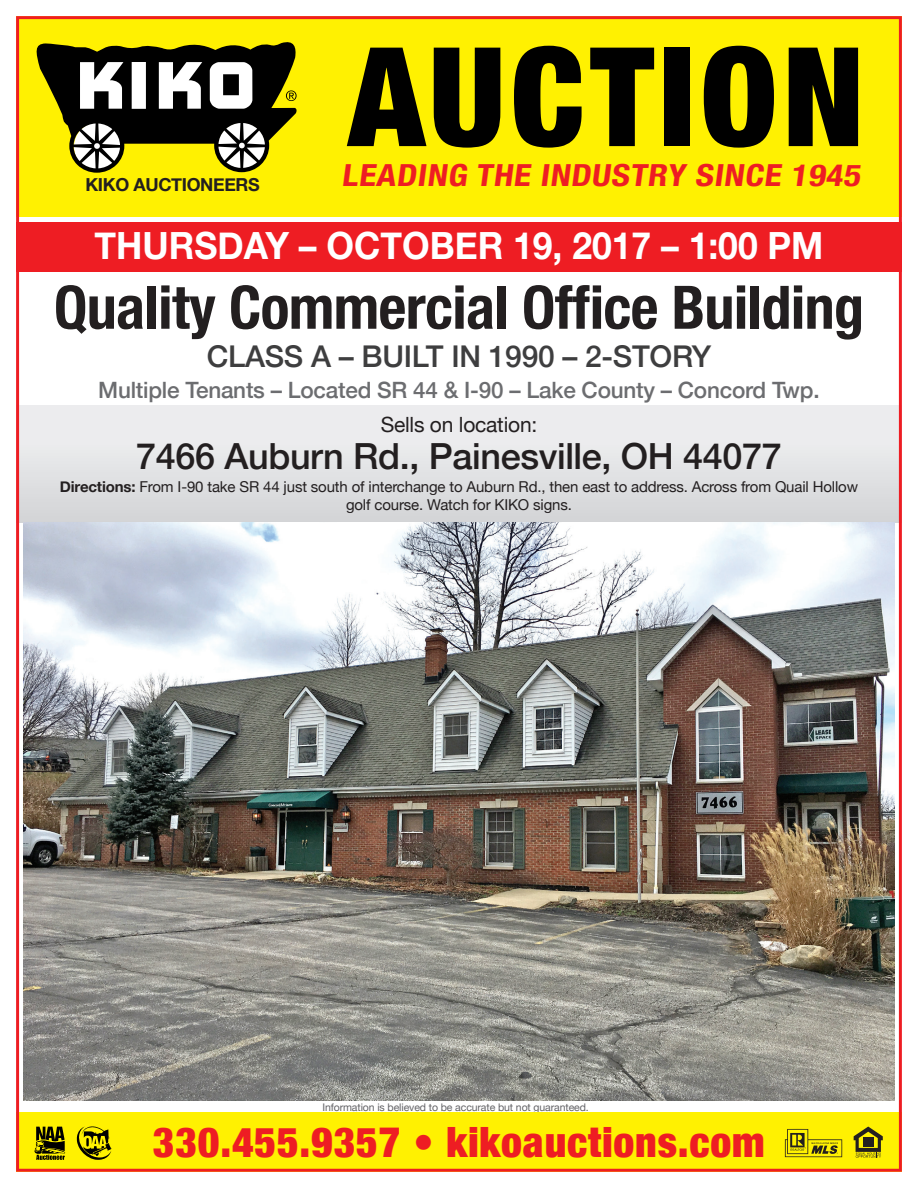
<style>
.page{position:relative;width:918px;height:1188px;background:#fff}
.page>*{position:absolute;margin:0;border:0;box-sizing:border-box;transform-origin:0 0}
.t1{font:900 condensed 137.85px "Helvetica Neue";letter-spacing:.04em;color:#000}
.t2{font:700 condensed 60px "Helvetica Neue";letter-spacing:-.01em;color:#231f20}
.t3{font:900 condensed 41.7px "Helvetica Neue";letter-spacing:.02em;color:#ee1d23}
.t4{font:700 37.5px "Helvetica Neue";color:#fff;scale:.95 1}
.t5{font:500 36px "Helvetica Neue";letter-spacing:-.01em;color:#231f20}
.t6{font:700 condensed 30.45px "Helvetica Neue";color:#ee1d23;scale:1.15 1}
.t7{font:500 30px "Helvetica Neue";letter-spacing:-.01em;color:#3e3e3f}
.t8{font:500 22.5px "Helvetica Neue";letter-spacing:-.01em;color:#6c6d70}
.t9{font:21px "Helvetica Neue";letter-spacing:-.01em;color:#231f20}
.t10{font:700 17.85px "Helvetica Neue";letter-spacing:-.02em;color:#231f20}
.t11{font:15px/18px "Helvetica Neue";letter-spacing:-.01em;color:#231f20;text-align:center}
.t12{font:10.5px "Helvetica Neue";letter-spacing:-.01em;color:#636366}
.s1{font-weight:700}
</style>
<div class="page">
<img style="left:16px;top:16px;width:886px;height:1156px">
<svg style="left:34px;top:1127px;width:31px;height:33px"></svg>
<svg style="left:34px;top:39px;width:263px;height:134px"></svg>
<svg style="left:77px;top:1126px;width:34px;height:34px"></svg>
<p class="t10" style="left:85px;top:171px;width:176px">KIKO AUCTIONEERS</p>
<p class="t1" style="left:348px;top:-16px;width:517px">AUCTION</p>
<p class="t6" style="left:341px;top:150px;width:458px">LEADING THE INDUSTRY SINCE 1945</p>
<p class="t4" style="left:95px;top:216px;width:769px">THURSDAY – OCTOBER 19, 2017 – 1:00 PM</p>
<p class="t2" style="left:54px;top:258px;width:812px">Quality Commercial Office Building</p>
<p class="t7" style="left:207px;top:332px;width:506px">CLASS A – BUILT IN 1990 – 2-STORY</p>
<p class="t8" style="left:98px;top:372px;width:723px">Multiple Tenants – Located SR 44 &amp; I-90 – Lake County – Concord Twp.</p>
<p class="t9" style="left:381px;top:409px;width:158px">Sells on location:</p>
<p class="t5" style="left:136px;top:427px;width:647px">7466 Auburn Rd., Painesville, OH 44077</p>
<p class="t11" style="left:60px;top:478px;width:800px"><span class="s1">Directions:</span> From I-90 take SR 44 just south of interchange to Auburn Rd., then east to address. Across from Quail Hollow golf course. Watch for KIKO signs.</p>
<p class="t12" style="left:322px;top:1100px;width:268px">Information is believed to be accurate but not guaranteed.</p>
<p class="t3" style="left:153px;top:1107px;width:613px">330.455.9357 • kikoauctions.com</p>
</div>
